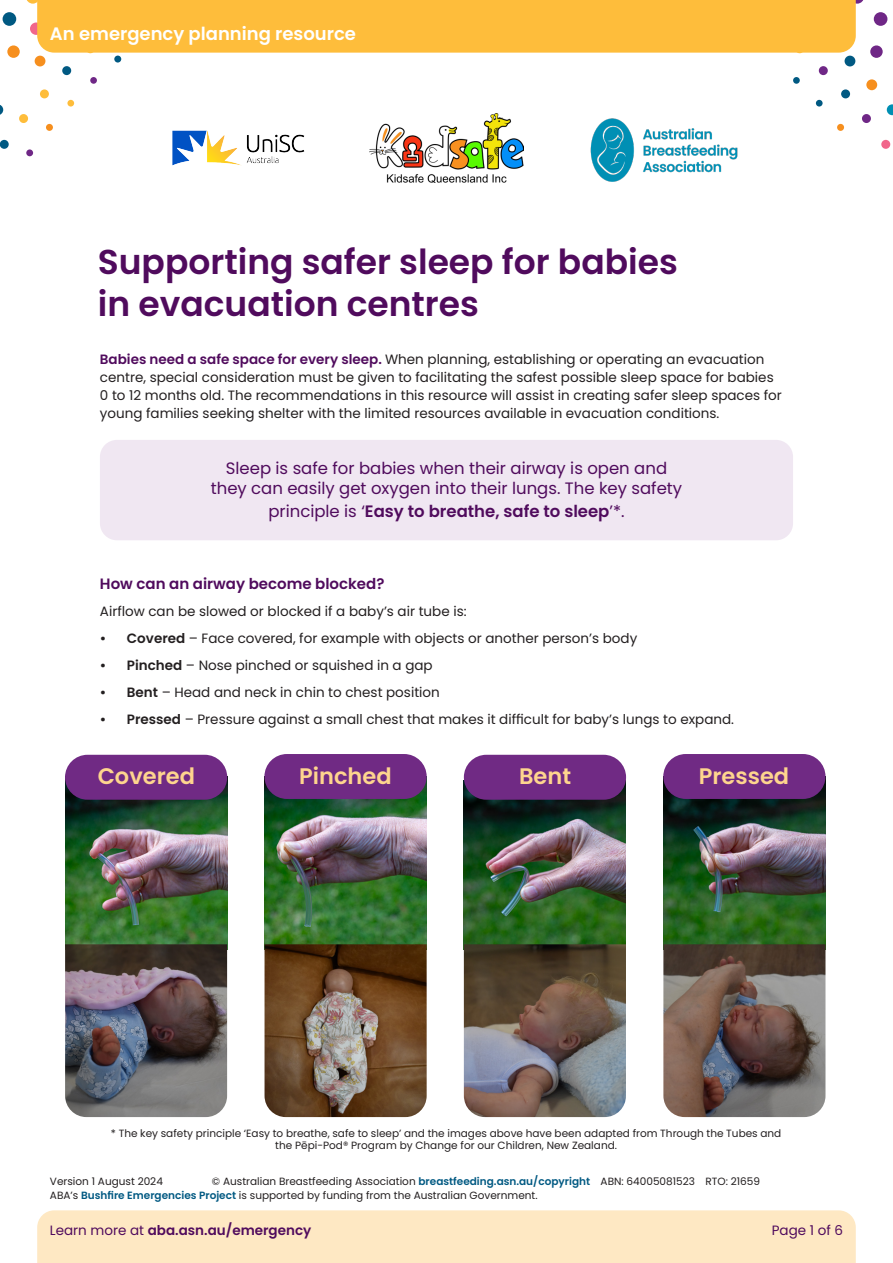
<style>
.page{position:relative;width:893px;height:1263px;background:#fff}
.page>*{position:absolute;margin:0;border:0;box-sizing:border-box;transform-origin:0 0}
._1_H1_mum2mum_fact_sheets{font:600 34.5px/41.4px "Poppins";color:#500b5d}
._5_Body_no_balance{font:600 22.5px "Poppins";color:#fed58e}
.t1{font:600 18px "Poppins";color:#fff}
._8_1_Box_quote{font:16.5px/20.2px "Poppins";color:#500b5d;text-align:center}
._8_1_Box_quote-2{font:600 16.5px "Poppins";color:#500b5d}
._2_H2{font:600 15px "Poppins";color:#500b5d}
._5_Body_no_balance-2{font:13.5px/18px "Poppins";color:#231f20}
._6_Bulleted_list_no_balance{font:13.5px "Poppins";color:#231f20}
.t2{font:600 13.5px "Poppins";color:#500b5d}
.t3{font:13.5px "Poppins";color:#500b5d}
.Small_print{font:10.5px/14.5px "Poppins";color:#231f20}
.s1{font-weight:600;color:#500b5d}
.s2{font-weight:400}
.s3{font-weight:600}
.s4{font-weight:600;color:#005982}
</style>
<div class="page">
<div style="left:26px;top:149px;width:7px;height:7px;background:#6f2786;border-radius:50%"></div>
<div style="left:46px;top:124px;width:7px;height:7px;background:#f68f1e;border-radius:50%"></div>
<div style="left:67px;top:100px;width:7px;height:7px;background:#febd3b;border-radius:50%"></div>
<div style="left:90px;top:77px;width:7px;height:7px;background:#6f2786;border-radius:50%"></div>
<div style="left:114px;top:56px;width:7px;height:7px;background:#005982;border-radius:50%"></div>
<div style="left:0;top:140px;width:9px;height:9px;background:#005982;border-radius:50%"></div>
<div style="left:19px;top:114px;width:9px;height:9px;background:#febd3b;border-radius:50%"></div>
<div style="left:40px;top:89px;width:9px;height:9px;background:#febd3b;border-radius:50%"></div>
<div style="left:62px;top:66px;width:9px;height:9px;background:#005982;border-radius:50%"></div>
<svg style="left:0;top:105px;width:3px;height:10px"></svg>
<div style="left:35px;top:56px;width:10px;height:10px;background:#f68f1e;border-radius:50%"></div>
<div style="left:7px;top:45px;width:13px;height:13px;background:#f68f1e;border-radius:50%"></div>
<div style="left:3px;top:12px;width:13px;height:14px;background:#005982;border-radius:50%"></div>
<div style="left:837px;top:124px;width:7px;height:7px;background:#f68f1e;border-radius:50%"></div>
<div style="left:816px;top:100px;width:7px;height:7px;background:#005982;border-radius:50%"></div>
<div style="left:793px;top:77px;width:7px;height:7px;background:#005982;border-radius:50%"></div>
<div style="left:881px;top:140px;width:9px;height:9px;background:#f1668b;border-radius:50%"></div>
<div style="left:862px;top:114px;width:9px;height:9px;background:#6f2786;border-radius:50%"></div>
<div style="left:841px;top:89px;width:9px;height:9px;background:#005982;border-radius:50%"></div>
<div style="left:819px;top:66px;width:9px;height:9px;background:#6f2786;border-radius:50%"></div>
<svg style="left:887px;top:104px;width:6px;height:11px"></svg>
<div style="left:866px;top:79px;width:11px;height:11px;background:#f68f1e;border-radius:50%"></div>
<div style="left:845px;top:56px;width:10px;height:10px;background:#005982;border-radius:50%"></div>
<div style="left:870px;top:45px;width:13px;height:13px;background:#6f2786;border-radius:50%"></div>
<div style="left:874px;top:12px;width:13px;height:14px;background:#6f2786;border-radius:50%"></div>
<div style="left:27px;top:0;width:837px;height:53px;background:#febd3b"></div>
<div style="left:37px;top:1210px;width:819px;height:53px;background:#fee8c3"></div>
<img style="left:65px;top:782px;width:162px;height:162px">
<img style="left:265px;top:781px;width:162px;height:163px">
<img style="left:464px;top:782px;width:162px;height:162px">
<img style="left:663px;top:781px;width:162px;height:163px">
<img style="left:65px;top:944px;width:162px;height:173px">
<img style="left:265px;top:944px;width:162px;height:173px">
<img style="left:464px;top:944px;width:162px;height:173px">
<img style="left:663px;top:944px;width:162px;height:173px">
<div style="left:100px;top:440px;width:693px;height:100px;background:#f0e7f2;border-radius:17px"></div>
<div style="left:65px;top:755px;width:162px;height:45px;background:#702a84;border-radius:22px"></div>
<div style="left:464px;top:755px;width:162px;height:45px;background:#702a84;border-radius:22px"></div>
<div style="left:264px;top:754px;width:163px;height:45px;background:#702a84;border-radius:22px"></div>
<div style="left:663px;top:754px;width:162px;height:45px;background:#702a84;border-radius:22px"></div>
<img style="left:590px;top:118px;width:148px;height:64px">
<img style="left:172px;top:130px;width:133px;height:36px">
<img style="left:370px;top:114px;width:153px;height:68px">
<h3 class="t1" style="left:50px;top:23px;width:308px">An emergency planning resource</h3>
<p class="_1_H1_mum2mum_fact_sheets" style="left:98px;top:242px;width:581px">Supporting safer sleep for babies in evacuation centres</p>
<p class="_5_Body_no_balance-2" style="left:100px;top:350px;width:684px"><span class="s1">Babies need a safe space for every sleep.</span> When planning, establishing or operating an evacuation centre, special consideration must be given to facilitating the safest possible sleep space for babies 0 to 12 months old. The recommendations in this resource will assist in creating safer sleep spaces for young families seeking shelter with the limited resources available in evacuation conditions.</p>
<p class="_8_1_Box_quote" style="left:211px;top:458px;width:473px">Sleep is safe for babies when their airway is open and they can easily get oxygen into their lungs. The key safety</p>
<p class="_8_1_Box_quote-2" style="left:268px;top:502px;width:358px"><span class="s2">principle is ‘</span>Easy to breathe, safe to sleep<span class="s2">’*.</span></p>
<p class="_2_H2" style="left:100px;top:575px;width:286px">How can an airway become blocked?</p>
<p class="_6_Bulleted_list_no_balance" style="left:100px;top:603px;width:368px">Airflow can be slowed or blocked if a baby’s air tube is:</p>
<p class="_5_Body_no_balance-2" style="left:100px;top:629px;width:539px"><span class="s3">• Covered</span> – Face covered, for example with objects or another person’s body</p>
<p class="_5_Body_no_balance-2" style="left:100px;top:656px;width:334px"><span class="s3">• Pinched</span> – Nose pinched or squished in a gap</p>
<p class="_5_Body_no_balance-2" style="left:100px;top:683px;width:341px"><span class="s3">• Bent</span> – Head and neck in chin to chest position</p>
<p class="_5_Body_no_balance-2" style="left:100px;top:710px;width:636px"><span class="s3">• Pressed</span> – Pressure against a small chest that makes it difficult for baby’s lungs to expand.</p>
<p class="_5_Body_no_balance" style="left:98px;top:763px;width:99px">Covered</p>
<p class="_5_Body_no_balance" style="left:299px;top:763px;width:94px">Pinched</p>
<p class="_5_Body_no_balance" style="left:519px;top:763px;width:53px">Bent</p>
<p class="_5_Body_no_balance" style="left:699px;top:763px;width:92px">Pressed</p>
<p class="Small_print" style="left:111px;top:1126px;width:672px;line-height:12.6px;text-align:center">* The key safety principle ‘Easy to breathe, safe to sleep’ and the images above have been adapted from Through the Tubes and the Pēpi-Pod® Program by Change for our Children, New Zealand.</p>
<p class="Small_print" style="left:50px;top:1174px;width:712px;text-indent:162px">© Australian Breastfeeding Association <span class="s4">breastfeeding.asn.au/copyright</span> ABN: 64005081523 RTO: 21659<br>ABA’s <span class="s4">Bushfire Emergencies Project</span> is supported by funding from the Australian Government.</p>
<p class="Small_print" style="left:50px;top:1174px;width:114px">Version 1 August 2024</p>
<p class="t2" style="left:50px;top:1222px;width:263px"><span class="s2">Learn more at</span> aba.asn.au/emergency</p>
<p class="t3" style="left:772px;top:1222px;width:73px">Page 1 of 6</p>
</div>
